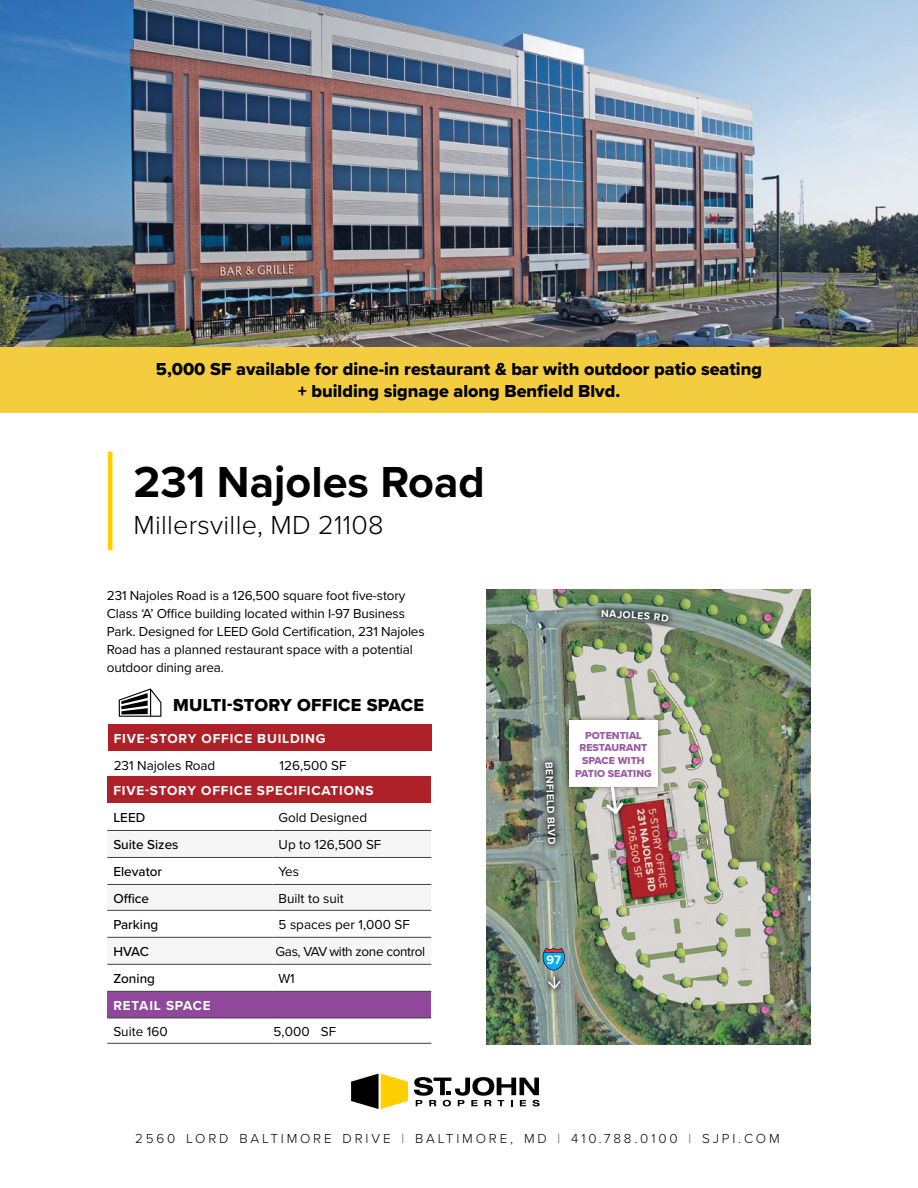
<style>
.page{position:relative;width:918px;height:1188px;background:#fff}
.page>*{position:absolute;margin:0;border:0;box-sizing:border-box;transform-origin:0 0}
.t1{font:700 45px "Proxima Nova";color:#000}
.t2{font:300 27px "Proxima Nova";letter-spacing:.01em;color:#000}
.t3{font:18px/21.6px "Proxima Nova Extrabld";color:#000;text-align:center}
.t4{font:13.5px/18px "Proxima Nova";letter-spacing:-.01em;color:#000}
.t5{font:700 13.5px "Proxima Nova";letter-spacing:.06em;color:#fff}
.t6{font:300 13.5px "Proxima Nova";letter-spacing:.21em;color:#000}
.t7{font:500 13.5px "Proxima Nova";color:#000}
.t8{font:700 12.6px "Proxima Nova";color:#fff}
.t9{font:10.5px/12.6px "Proxima Nova Extrabld";color:#9b5ba4;text-align:center}
.t10{font:700 10.5px "Proxima Nova";color:#fff}
.s1{font-family:"Proxima Nova T";font-weight:100}
</style>
<div class="page">
<img style="left:0;top:0;width:918px;height:347px">
<div style="left:107px;top:991px;width:324px;height:27px;background:#8f489a"></div>
<hr style="left:107px;top:1018px;width:166px;height:1px;background:#3d3f41">
<hr style="left:273px;top:1018px;width:158px;height:1px;background:#3d3f41">
<hr style="left:107px;top:1043px;width:166px;height:1px;background:#3d3f41">
<hr style="left:273px;top:1043px;width:158px;height:1px;background:#3d3f41">
<img style="left:487px;top:590px;width:323px;height:454px">
<svg style="left:537px;top:754px;width:26px;height:98px;background:#717d79"></svg>
<div style="left:593px;top:602px;width:82px;height:28px;background:#000;opacity:.98"></div>
<div style="left:563px;top:714px;width:100px;height:106px;background:#000;opacity:.49"></div>
<svg style="left:604px;top:787px;width:22px;height:30px"></svg>
<div style="left:569px;top:721px;width:88px;height:65px;background:#fff"></div>
<div style="left:108px;top:724px;width:323px;height:27px;background:#af2129"></div>
<div style="left:107px;top:776px;width:324px;height:27px;background:#af2129"></div>
<svg style="left:107px;top:856px;width:324px;height:135px"></svg>
<hr style="left:107px;top:857px;width:166px;height:1px;background:#3d3f41">
<hr style="left:273px;top:857px;width:158px;height:1px;background:#3d3f41">
<hr style="left:107px;top:884px;width:166px;height:1px;background:#3d3f41">
<hr style="left:273px;top:884px;width:158px;height:1px;background:#3d3f41">
<hr style="left:107px;top:937px;width:166px;height:1px;background:#3d3f41">
<hr style="left:273px;top:937px;width:158px;height:1px;background:#3d3f41">
<hr style="left:107px;top:964px;width:166px;height:1px;background:#3d3f41">
<hr style="left:273px;top:964px;width:158px;height:1px;background:#3d3f41">
<hr style="left:107px;top:991px;width:166px;height:1px;background:#3d3f41">
<hr style="left:273px;top:991px;width:158px;height:1px;background:#3d3f41">
<hr style="left:107px;top:910px;width:166px;height:1px;background:#3d3f41">
<hr style="left:273px;top:910px;width:158px;height:1px;background:#3d3f41">
<hr style="left:107px;top:830px;width:166px;height:1px;background:#3d3f41">
<hr style="left:273px;top:830px;width:158px;height:1px;background:#3d3f41">
<svg style="left:119px;top:688px;width:42px;height:29px"></svg>
<hr style="left:108px;top:452px;width:4px;height:98px;background:#ffd000">
<svg style="left:351px;top:1074px;width:57px;height:35px"></svg>
<svg style="left:414px;top:1077px;width:126px;height:29px"></svg>
<div style="left:540px;top:969px;width:28px;height:27px;background:#000;opacity:.75"></div>
<svg style="left:543px;top:948px;width:22px;height:42px"></svg>
<div style="left:0;top:347px;width:918px;height:66px;background:#f3cd3f"></div>
<svg style="left:609px;top:610px;width:60px;height:12px"></svg>
<h3 class="t3" style="left:156px;top:358px;width:608px">5,000 SF available for dine-in restaurant &amp; bar with outdoor patio seating + building signage along Benfield Blvd.</h3>
<h1 class="t1" style="left:134px;top:448px;width:353px">231 Najoles Road</h1>
<h2 class="t2" style="left:134px;top:509px;width:252px">Millersville, MD 21108</h2>
<p class="t4" style="left:107px;top:586px;width:319px">231 Najoles Road is a 126,500 square foot five-story Class ‘A’ Office building located within I-97 Business Park. Designed for LEED Gold Certification, 231 Najoles Road has a planned restaurant space with a potential outdoor dining area.</p>
<h3 class="t3" style="left:173px;top:694px;width:252px">MULTI-STORY OFFICE SPACE</h3>
<p class="t5" style="left:114px;top:728px;width:213px">FIVE-STORY OFFICE BUILDING</p>
<p class="t4" style="left:114px;top:756px;width:103px">231 Najoles Road</p>
<p class="t4" style="left:280px;top:756px;width:68px">126,500 SF</p>
<p class="t5" style="left:113px;top:781px;width:262px">FIVE-STORY OFFICE SPECIFICATIONS</p>
<p class="t7" style="left:113px;top:808px;width:33px">LEED</p>
<p class="t4" style="left:279px;top:808px;width:90px">Gold Designed</p>
<p class="t7" style="left:113px;top:835px;width:67px">Suite Sizes</p>
<p class="t4" style="left:279px;top:835px;width:104px">Up to 126,500 SF</p>
<p class="t7" style="left:113px;top:862px;width:50px">Elevator</p>
<p class="t4" style="left:279px;top:862px;width:22px">Yes</p>
<p class="t7" style="left:113px;top:888px;width:37px">Office</p>
<p class="t4" style="left:279px;top:889px;width:67px">Built to suit</p>
<p class="t7" style="left:113px;top:915px;width:47px">Parking</p>
<p class="t4" style="left:279px;top:915px;width:133px">5 spaces per 1,000 SF</p>
<p class="t7" style="left:113px;top:942px;width:37px">HVAC</p>
<p class="t4" style="left:276px;top:942px;width:151px">Gas, VAV with zone control</p>
<p class="t7" style="left:113px;top:969px;width:43px">Zoning</p>
<p class="t4" style="left:279px;top:969px;width:18px">W1</p>
<p class="t5" style="left:113px;top:995px;width:99px">RETAIL SPACE</p>
<p class="t4" style="left:113px;top:1022px;width:56px">Suite 160</p>
<p class="t4" style="left:273px;top:1022px;width:64px">5,000 SF</p>
<p class="t10" style="left:601px;top:606px;width:9px">N</p>
<p class="t10" style="left:557px;top:761px;width:84px;rotate:88deg">BENFIELD BLVD</p>
<p class="t9" style="left:575px;top:729px;width:78px">POTENTIAL<br>RESTAURANT<br>SPACE WITH<br>PATIO SEATING</p>
<p class="t8" style="left:547px;top:950px;width:16px">97</p>
<p class="t6" style="left:135px;top:1130px;width:646px">2560 LORD BALTIMORE DRIVE <span class="s1">|</span> BALTIMORE, MD <span class="s1">|</span> 410.788.0100 <span class="s1">|</span> SJPI.COM</p>
</div>
